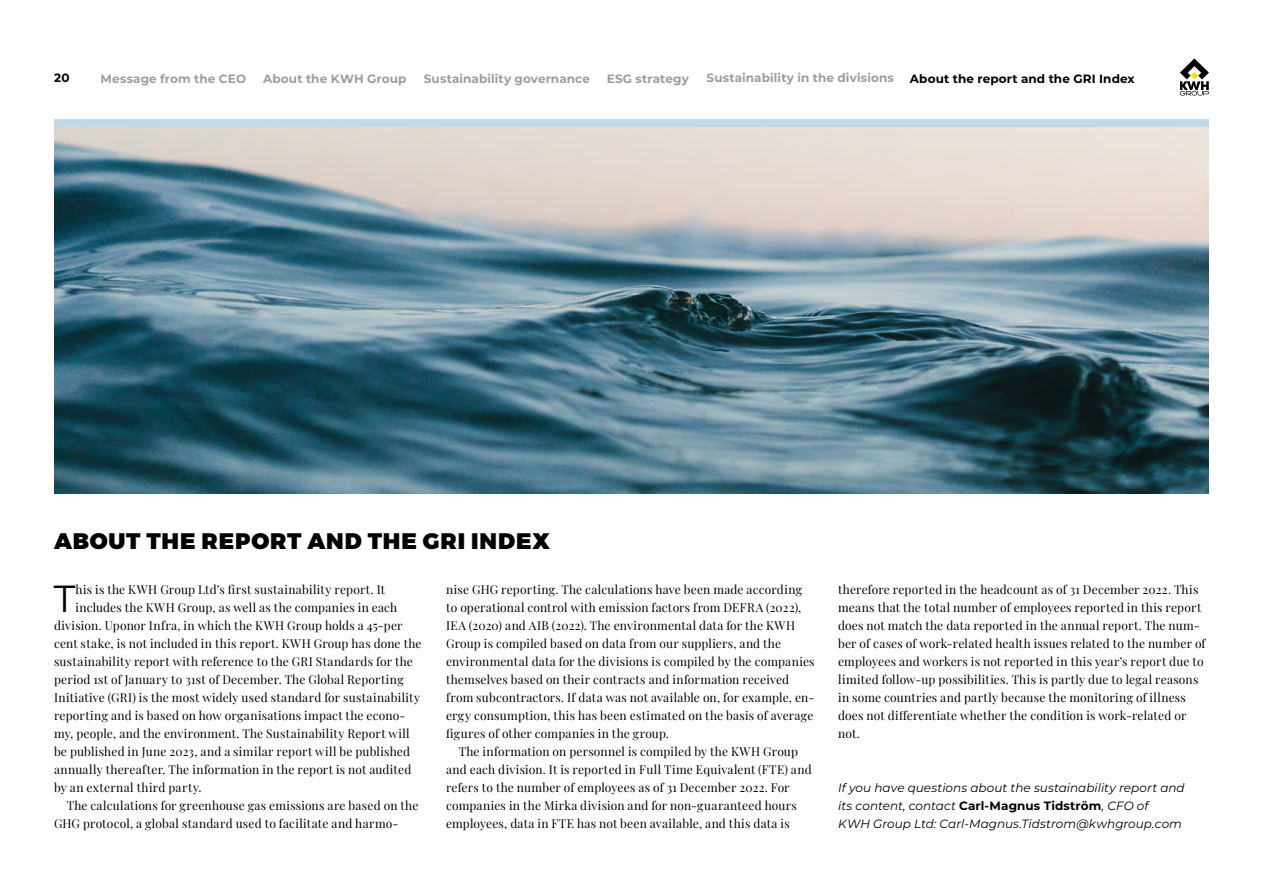
<style>
.page{position:relative;width:1263px;height:893px;background:#fff}
.page>*{position:absolute;margin:0;border:0;box-sizing:border-box;transform-origin:0 0}
.t1{font:37.65px "Montserrat";color:#000}
.t2{font:900 22.5px "Montserrat";letter-spacing:.035em;color:#000}
.t3{font:12px/18px "Playfair Display";letter-spacing:.015em;color:#000}
.t4{font:italic 12px/18px "Montserrat";letter-spacing:.005em;color:#000}
.t5{font:700 12px "Montserrat";letter-spacing:.01em;color:#9d9d9c}
.t6{font:700 12px "Montserrat";letter-spacing:.01em;color:#000}
.t7{font:12px "Playfair Display";letter-spacing:.04em;color:#000}
.s1{font-weight:700;font-style:normal}
</style>
<div class="page">
<div style="left:54px;top:119px;width:1155px;height:9px;background:#c2d9e7"></div>
<svg style="left:1180px;top:58px;width:29px;height:38px"></svg>
<img style="left:54px;top:128px;width:1155px;height:365px">
<p class="t6" style="left:54px;top:69px;width:17px">20</p>
<p class="t5" style="left:101px;top:70px;width:147px">Message from the CEO</p>
<p class="t5" style="left:263px;top:70px;width:145px">About the KWH Group</p>
<p class="t5" style="left:424px;top:70px;width:168px">Sustainability governance</p>
<p class="t5" style="left:607px;top:70px;width:84px">ESG strategy</p>
<p class="t5" style="left:707px;top:69px;width:189px">Sustainability in the divisions</p>
<p class="t6" style="left:910px;top:70px;width:226px">About the report and the GRI Index</p>
<h2 class="t2" style="left:54px;top:527px;width:497px">ABOUT THE REPORT AND THE GRI INDEX</h2>
<h1 class="t1" style="left:54px;top:573px;width:23px">T</h1>
<p class="t3" style="left:75px;top:579px;width:311px">his is the KWH Group Ltd’s first sustainability report. It</p>
<p class="t3" style="left:75px;top:597px;width:323px">includes the KWH Group, as well as the companies in each</p>
<p class="t3" style="left:54px;top:615px;width:350px">division. Uponor Infra, in which the KWH Group holds a 45-per</p>
<p class="t3" style="left:54px;top:633px;width:369px">cent stake, is not included in this report. KWH Group has done the</p>
<p class="t3" style="left:54px;top:651px;width:360px">sustainability report with reference to the GRI Standards for the</p>
<p class="t3" style="left:54px;top:669px;width:351px">period 1st of January to 31st of December. The Global Reporting</p>
<p class="t3" style="left:54px;top:687px;width:368px">Initiative (GRI) is the most widely used standard for sustainability</p>
<p class="t3" style="left:54px;top:705px;width:353px">reporting and is based on how organisations impact the econo-</p>
<p class="t3" style="left:54px;top:723px;width:357px">my, people, and the environment. The Sustainability Report will</p>
<p class="t3" style="left:54px;top:741px;width:358px">be published in June 2023, and a similar report will be published</p>
<p class="t3" style="left:54px;top:759px;width:359px">annually thereafter. The information in the report is not audited</p>
<p class="t7" style="left:54px;top:778px;width:149px">by an external third party.</p>
<p class="t3" style="left:67px;top:795px;width:353px">The calculations for greenhouse gas emissions are based on the</p>
<p class="t3" style="left:54px;top:813px;width:346px">GHG protocol, a global standard used to facilitate and harmo-</p>
<p class="t3" style="left:446px;top:579px;width:370px">nise GHG reporting. The calculations have been made according to operational control with emission factors from DEFRA (2022), IEA (2020) and AIB (2022). The environmental data for the KWH Group is compiled based on data from our suppliers, and the environmental data for the divisions is compiled by the companies themselves based on their contracts and information received from subcontractors. If data was not available on, for example, en&shy;ergy consumption, this has been estimated on the basis of average figures of other companies in the group.</p>
<p class="t3" style="left:446px;top:741px;width:367px;text-indent:13px">The information on personnel is compiled by the KWH Group and each division. It is reported in Full Time Equivalent (FTE) and refers to the number of employees as of 31 December 2022. For companies in the Mirka division and for non-guaranteed hours employees, data in FTE has not been available, and this data is</p>
<p class="t3" style="left:838px;top:579px;width:369px">therefore reported in the headcount as of 31 December 2022. This means that the total number of employees reported in this report does not match the data reported in the annual report. The num&shy;ber of cases of work-related health issues related to the number of employees and workers is not reported in this year’s report due to limited follow-up possibilities. This is partly due to legal reasons in some countries and partly because the monitoring of illness does not differentiate whether the condition is work-related or not.</p>
<p class="t4" style="left:838px;top:778px;width:348px">If you have questions about the sustainability report and its content, contact <span class="s1">Carl-Magnus Tidström</span>, CFO of<br>KWH Group Ltd: Carl-Magnus.Tidstrom@kwhgroup.com</p>
</div>
